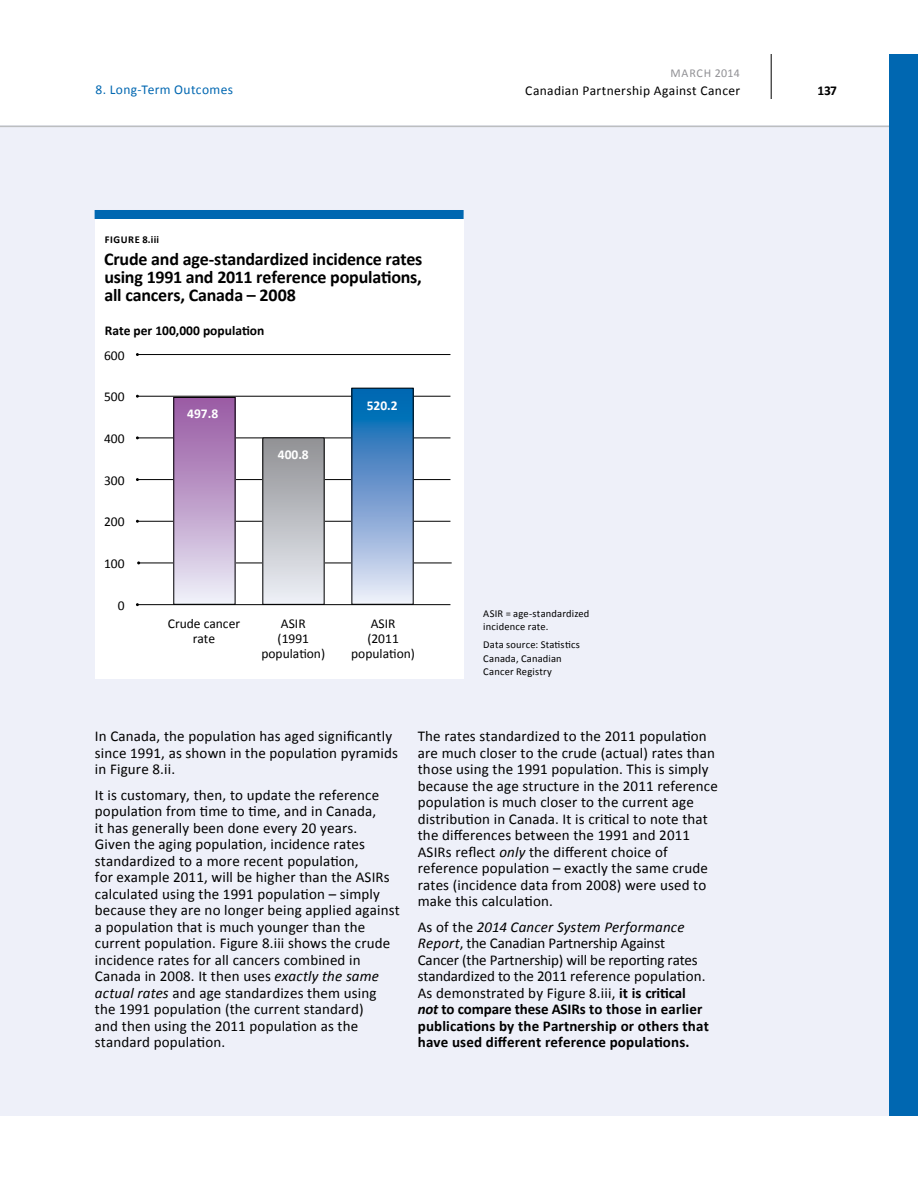
<style>
.page{position:relative;width:918px;height:1188px;background:#fff}
.page>*{position:absolute;margin:0;border:0;box-sizing:border-box;transform-origin:0 0}
.t1{font:700 18px/18px "Calibri";letter-spacing:-.015em;color:#000;text-align:justify}
.t2{font:15px/16.5px "Calibri";letter-spacing:.01em;color:#000}
.t3{font:15px/16.5px "Calibri";letter-spacing:-.01em;color:#000}
.t4{font:13.5px/15px "Calibri";color:#000;text-align:center}
.t5{font:13.5px "Calibri";letter-spacing:.025em;color:#000}
.t6{font:700 13.5px "Calibri";color:#000}
.t7{font:13.5px "Calibri";letter-spacing:.03em;color:#0067b1}
.t8{font:700 13.5px "Calibri";color:#fff}
.t9{font:12px "Calibri";letter-spacing:.06em;color:#919195}
.t10{font:10.5px/13.5px "Calibri";letter-spacing:.015em;color:#000}
.t11{font:700 10.5px "Calibri";letter-spacing:.055em;color:#000}
.s1{font-style:italic}
.s2{font-weight:700}
.s3{font-weight:700;font-style:italic}
</style>
<div class="page">
<div style="left:0;top:126px;width:918px;height:990px;background:#eef0f9"></div>
<div style="left:95px;top:215px;width:369px;height:464px;background:#fff"></div>
<hr style="left:139px;top:563px;width:313px;height:1px;background:#000">
<hr style="left:137px;top:521px;width:313px;height:1px;background:#000">
<hr style="left:137px;top:479px;width:313px;height:1px;background:#000">
<hr style="left:137px;top:438px;width:313px;height:1px;background:#000">
<hr style="left:137px;top:396px;width:313px;height:1px;background:#000">
<hr style="left:137px;top:354px;width:313px;height:1px;background:#000">
<svg style="left:354px;top:390px;width:57px;height:212px;background:#71a0d1"></svg>
<div style="left:263px;top:438px;width:61px;height:166px;background:linear-gradient(to bottom,#909094,#edeff6)"></div>
<div style="left:174px;top:397px;width:61px;height:207px;background:linear-gradient(to bottom,#9555a0,#ebedf7)"></div>
<hr style="left:137px;top:604px;width:313px;height:1px;background:#000">
<div style="left:95px;top:210px;width:369px;height:9px;background:#0067b1"></div>
<hr style="left:771px;top:54px;width:1px;height:45px;background:#000">
<hr style="left:0;top:126px;width:918px;height:1px;background:#bcbec0">
<div style="left:890px;top:54px;width:28px;height:1062px;background:#0067b1"></div>
<p class="t7" style="left:95px;top:81px;width:139px">8. Long-Term Outcomes</p>
<p class="t11" style="left:105px;top:233px;width:56px">FIGURE 8.iii</p>
<p class="t1" style="left:104px;top:251px;width:320px">Crude and age-standardized incidence rates using 1991 and 2011 reference populations, all cancers, Canada – 2008</p>
<p class="t6" style="left:105px;top:322px;width:161px">Rate per 100,000 population</p>
<p class="t4" style="left:104px;top:348px;width:22px">600</p>
<p class="t4" style="left:104px;top:390px;width:22px">500</p>
<p class="t4" style="left:104px;top:431px;width:22px">400</p>
<p class="t4" style="left:104px;top:473px;width:22px">300</p>
<p class="t4" style="left:104px;top:515px;width:22px">200</p>
<p class="t4" style="left:104px;top:556px;width:22px">100</p>
<p class="t4" style="left:118px;top:598px;width:8px">0</p>
<p class="t8" style="left:187px;top:405px;width:32px">497.8</p>
<p class="t8" style="left:278px;top:446px;width:32px">400.8</p>
<p class="t8" style="left:367px;top:396px;width:32px">520.2</p>
<p class="t4" style="left:168px;top:616px;width:74px">Crude cancer rate</p>
<p class="t4" style="left:261px;top:616px;width:65px">ASIR<br>(1991 population)</p>
<p class="t4" style="left:351px;top:616px;width:65px">ASIR<br>(2011 population)</p>
<p class="t9" style="left:670px;top:65px;width:71px">MARCH 2014</p>
<p class="t5" style="left:525px;top:81px;width:217px">Canadian Partnership Against Cancer</p>
<p class="t10" style="left:483px;top:606px;width:108px">ASIR = age-standardized incidence rate.</p>
<p class="t10" style="left:483px;top:638px;width:98px">Data source: Statistics<br>Canada, Canadian<br>Cancer Registry</p>
<p class="t2" style="left:95px;top:728px;width:305px">In Canada, the population has aged significantly since 1991, as shown in the population pyramids in Figure 8.ii.</p>
<p class="t2" style="left:95px;top:787px;width:306px">It is customary, then, to update the reference population from time to time, and in Canada,<br>it has generally been done every 20 years.<br>Given the aging population, incidence rates standardized to a more recent population,<br>for example 2011, will be higher than the ASIRs calculated using the 1991 population – simply because they are no longer being applied against a population that is much younger than the current population. Figure 8.iii shows the crude incidence rates for all cancers combined in Canada in 2008. It then uses <span class="s1">exactly the same actual rates</span> and age standardizes them using the 1991 population (the current standard)<br>and then using the 2011 population as the standard population.</p>
<p class="t2" style="left:418px;top:728px;width:302px">The rates standardized to the 2011 population are much closer to the crude (actual) rates than those using the 1991 population. This is simply because the age structure in the 2011 reference population is much closer to the current age distribution in Canada. It is critical to note that the differences between the 1991 and 2011<br>ASIRs reflect <span class="s1">only</span> the different choice of reference population – exactly the same crude rates (incidence data from 2008) were used to make this calculation.</p>
<p class="t3" style="left:418px;top:919px;width:293px">As of the <span class="s1">2014 Cancer System Performance Report</span>, the Canadian Partnership Against Cancer (the Partnership) will be reporting rates standardized to the 2011 reference population.<br>As demonstrated by Figure 8.iii, <span class="s2">it is critical </span><span class="s3">not</span> <span class="s2">to compare these ASIRs to those in earlier publications by the Partnership or others that have used different reference populations.</span></p>
<p class="t6" style="left:818px;top:81px;width:21px">137</p>
</div>
